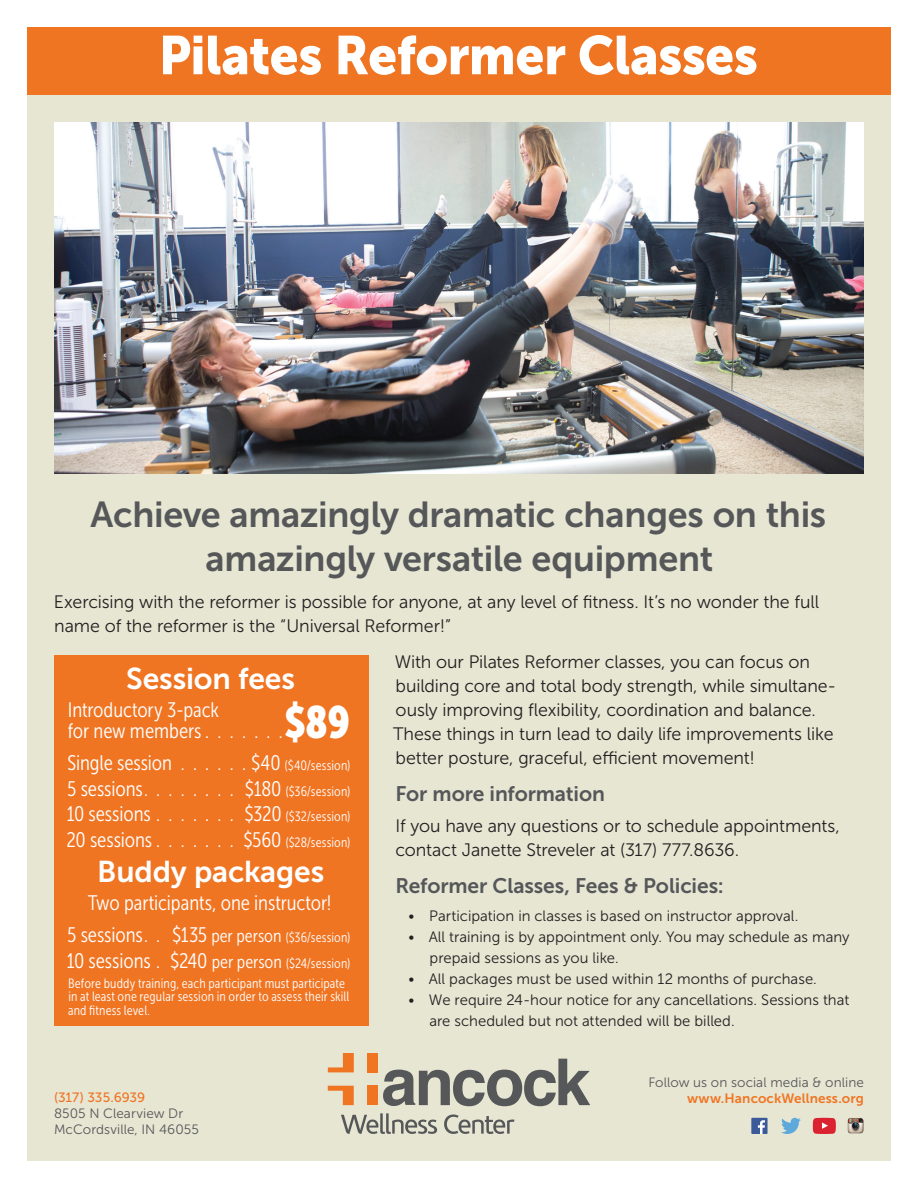
<style>
.page{position:relative;width:918px;height:1188px;background:#fff}
.page>*{position:absolute;margin:0;border:0;box-sizing:border-box;transform-origin:0 0}
.t1{font:54px "Museo Sans 900";letter-spacing:-.01em;color:#fff;scale:.95 1}
.t2{font:36px/43.2px "Museo Sans 700";letter-spacing:-.01em;color:#555759;text-align:center}
.t3{font:30px "Museo Sans 700";letter-spacing:-.005em;color:#fff}
.t4{font:21px/21px "Museo Sans Cond 300";letter-spacing:-.005em;color:#fff}
.t5{font:21px "Museo Sans 700";letter-spacing:-.005em;color:#555759}
.t6{font:18px/24px "Museo Sans 300";letter-spacing:-.005em;color:#231f20}
.t7{font:15px/21px "Museo Sans 300";color:#231f20}
.t8{font:13.5px/13.5px "Museo Sans Cond 300";letter-spacing:.01em;color:#fff}
.t9{font:13.5px/16.2px "Museo Sans 300";letter-spacing:.005em;color:#555759}
.t10{font:13.5px "Museo Sans 700";letter-spacing:.01em;color:#f07523}
.t11{font:13.5px "Museo Sans 500";letter-spacing:-.005em;color:#f07523}
.s1{font-family:"Museo Sans Cond 900";font-size:45px}
.s2{font-size:21px}
.s3{font-size:13.5px}
.s4{font-size:18px}
</style>
<div class="page">
<div style="left:27px;top:34px;width:864px;height:1127px;background:#e7e6d3"></div>
<div style="left:27px;top:27px;width:864px;height:67px;background:#f07523"></div>
<img style="left:54px;top:122px;width:810px;height:351px">
<div style="left:54px;top:656px;width:314px;height:370px;background:#f07523"></div>
<div style="left:367px;top:1086px;width:11px;height:19px;background:#f07523"></div>
<svg style="left:328px;top:1086px;width:26px;height:19px"></svg>
<svg style="left:383px;top:1059px;width:207px;height:47px"></svg>
<div style="left:367px;top:1053px;width:11px;height:19px;background:#f07523"></div>
<svg style="left:328px;top:1053px;width:26px;height:19px"></svg>
<svg style="left:341px;top:1113px;width:96px;height:21px"></svg>
<svg style="left:444px;top:1114px;width:71px;height:20px"></svg>
<div style="left:751px;top:1118px;width:17px;height:16px;background:#3b5a9a"></div>
<svg style="left:758px;top:1120px;width:7px;height:14px"></svg>
<svg style="left:813px;top:1118px;width:23px;height:16px"></svg>
<svg style="left:781px;top:1118px;width:20px;height:16px"></svg>
<img style="left:848px;top:1118px;width:16px;height:16px">
<h1 class="t1" style="left:159px;top:25px;width:632px">Pilates Reformer Classes</h1>
<h2 class="t2" style="left:91px;top:493px;width:737px">Achieve amazingly dramatic changes on this amazingly versatile equipment</h2>
<p class="t6" style="left:54px;top:590px;width:767px">Exercising with the reformer is possible for anyone, at any level of fitness. It’s no wonder the full name of the reformer is the “Universal Reformer!”</p>
<p class="t6" style="left:393px;top:650px;width:445px">With our Pilates Reformer classes, you can focus on building core and total body strength, while simultane&shy;ously improving flexibility, coordination and balance.<br>These things in turn lead to daily life improvements like better posture, graceful, efficient movement!</p>
<p class="t5" style="left:395px;top:782px;width:211px">For more information</p>
<p class="t6" style="left:395px;top:814px;width:446px">If you have any questions or to schedule appointments, contact Janette Streveler at (317) 777.8636.</p>
<p class="t5" style="left:395px;top:874px;width:330px">Reformer Classes, Fees &amp; Policies:</p>
<p class="t7" style="left:409px;top:905px;width:391px">• Participation in classes is based on instructor approval.</p>
<p class="t7" style="left:430px;top:926px;width:422px;text-indent:-21px">• All training is by appointment only. You may schedule as many prepaid sessions as you like.</p>
<p class="t7" style="left:409px;top:968px;width:410px">• All packages must be used within 12 months of purchase.</p>
<p class="t7" style="left:429px;top:989px;width:422px;text-indent:-21px">• We require 24-hour notice for any cancellations. Sessions that are scheduled but not attended will be billed.</p>
<h3 class="t3" style="left:126px;top:662px;width:170px">Session fees</h3>
<p class="t4" style="left:68px;top:700px;width:284px">Introductory 3-pack<br>for new members . . . . . . <span class="s1">$89</span></p>
<p class="t4" style="left:67px;top:753px;width:111px">Single session ......</p>
<p class="t8" style="left:251px;top:759px;width:101px"><span class="s2">$40</span> ($40/session)</p>
<p class="t4" style="left:67px;top:776px;width:285px;line-height:25.5px">5 sessions . . . . . . . . $180 <span class="s3">($36/session)<br></span>10 sessions ........</p>
<p class="t8" style="left:244px;top:810px;width:108px"><span class="s2">$320</span> ($32/session)</p>
<p class="t4" style="left:66px;top:829px;width:285px">20 sessions . . . . . . . $560 <span class="s3">($28/session)</span></p>
<h3 class="t3" style="left:97px;top:855px;width:229px">Buddy packages</h3>
<p class="t4" style="left:67px;top:887px;width:285px;line-height:32.2px;text-align:center">Two participants, one instructor!<br>5 sessions . . $135 <span class="s4">per person</span> <span class="s3">($36/session)</span></p>
<p class="t4" style="left:67px;top:950px;width:285px">10 sessions .. $240 <span class="s4">per person</span> <span class="s3">($24/session)</span></p>
<p class="t8" style="left:68px;top:977px;width:283px">Before buddy training, each participant must participate in at least one regular session in order to assess their skill and fitness level.</p>
<p class="t11" style="left:54px;top:1090px;width:93px">(317) 335.6939</p>
<p class="t9" style="left:54px;top:1105px;width:146px">8505 N Clearview Dr<br>McCordsville, IN 46055</p>
<p class="t9" style="left:648px;top:1074px;width:217px">Follow us on social media &amp; online</p>
<p class="t10" style="left:687px;top:1091px;width:178px">www.HancockWellness.org</p>
</div>
